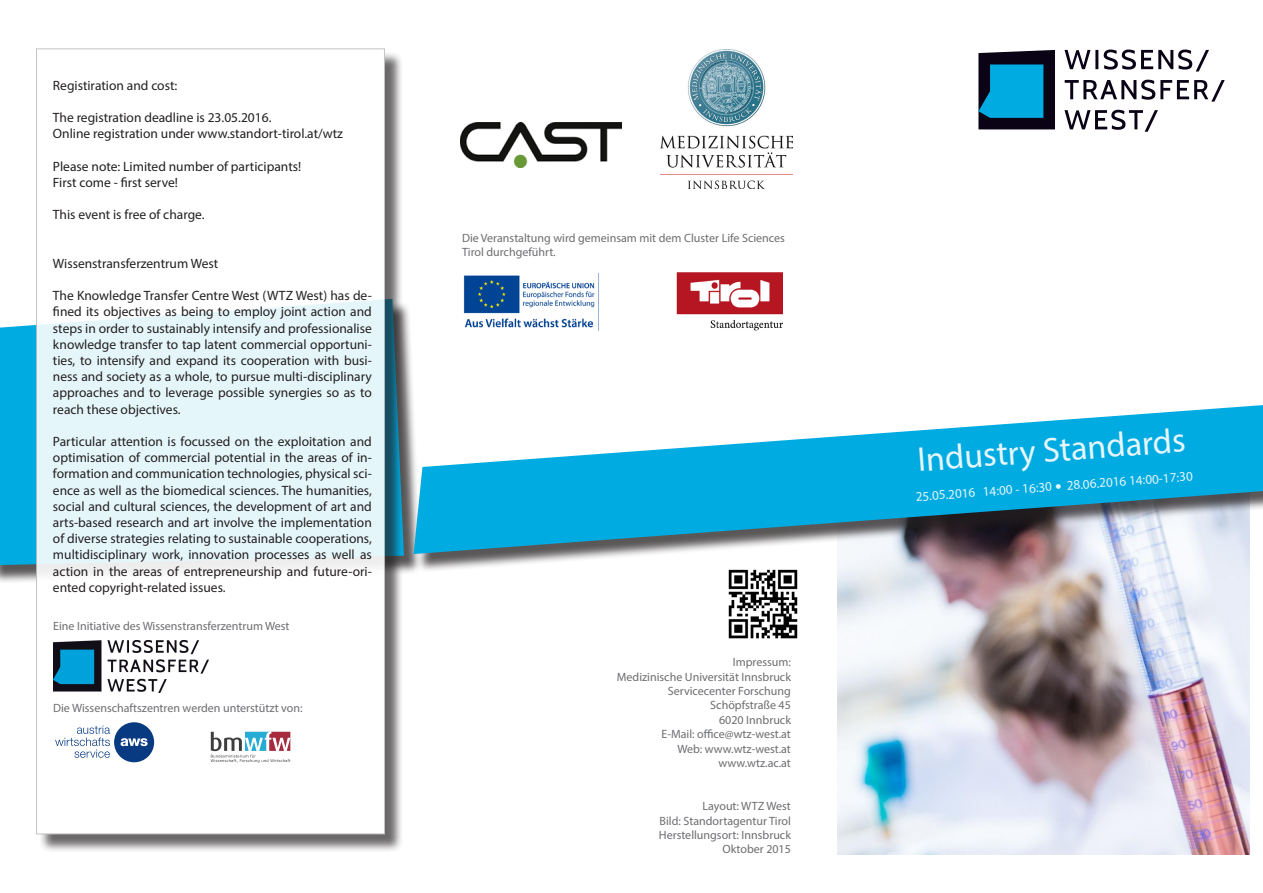
<style>
.page{position:relative;width:1263px;height:893px;background:#fff}
.page>*{position:absolute;margin:0;border:0;box-sizing:border-box;transform-origin:0 0}
.t1{font:34.5px "Myriad Pro";color:#fff}
.t2{font:13.5px/16.2px "Myriad Pro";color:#231f20;text-align:justify}
.t3{font:13.35px "Myriad Pro";color:#fff}
.t4{font:12px/14.4px "Myriad Pro";color:#6c6d70;text-align:right}
.s1{font-family:"Verdana"}
</style>
<div class="page">
<div style="left:0;top:302px;width:422px;height:282px;background:#231f20;opacity:.75"></div>
<svg style="left:0;top:302px;width:404px;height:263px;background:#1ab0e0"></svg>
<img style="left:838px;top:572px;width:411px;height:283px">
<div style="left:416px;top:404px;width:847px;height:168px;background:#231f20;opacity:.75"></div>
<svg style="left:413px;top:405px;width:850px;height:149px;fill:#00abe1"></svg>
<svg style="left:1064px;top:110px;width:94px;height:22px"></svg>
<svg style="left:1065px;top:80px;width:160px;height:22px"></svg>
<svg style="left:1064px;top:50px;width:145px;height:22px"></svg>
<svg style="left:978px;top:50px;width:77px;height:79px;background:#0b5b7f"></svg>
<img style="left:726px;top:567px;width:73px;height:72px">
<img style="left:660px;top:49px;width:132px;height:139px">
<img style="left:460px;top:122px;width:162px;height:45px">
<img style="left:463px;top:274px;width:136px;height:56px">
<img style="left:676px;top:273px;width:107px;height:58px">
<div style="left:38px;top:51px;width:365px;height:802px;background:#231f20;opacity:.75"></div>
<svg style="left:36px;top:48px;width:349px;height:786px"></svg>
<img style="left:53px;top:640px;width:155px;height:52px">
<svg style="left:55px;top:725px;width:55px;height:33px"></svg>
<div style="left:114px;top:722px;width:40px;height:40px;background:#073a81;border-radius:50%"></div>
<svg style="left:121px;top:738px;width:27px;height:8px"></svg>
<div style="left:201px;top:722px;width:99px;height:50px;background:#fff"></div>
<svg style="left:211px;top:732px;width:79px;height:31px"></svg>
<p class="t2" style="left:53px;top:77px;width:126px">Registiration and cost:</p>
<p class="t2" style="left:53px;top:109px;width:220px">The registration deadline is 23.05.2016.</p>
<p class="t2" style="left:53px;top:125px;width:291px">Online registration under www.standort-tirol.at/wtz</p>
<p class="t2" style="left:53px;top:158px;width:250px">Please note: Limited number of participants!</p>
<p class="t2" style="left:53px;top:174px;width:126px">First come - first serve!</p>
<p class="t2" style="left:53px;top:206px;width:153px">This event is free of charge.</p>
<p class="t2" style="left:53px;top:255px;width:167px">Wissenstransferzentrum West</p>
<p class="t2" style="left:53px;top:287px;width:320px">The Knowledge Transfer Centre West (WTZ West) has de&shy;fined its objectives as being to employ joint action and steps in order to sustainably intensify and professionalise knowledge transfer to tap latent commercial opportuni&shy;ties, to intensify and expand its cooperation with busi&shy;ness and society as a whole, to pursue multi-disciplinary approaches and to leverage possible synergies so as to reach these objectives.</p>
<p class="t2" style="left:53px;top:433px;width:320px">Particular attention is focussed on the exploitation and optimisation of commercial potential in the areas of in&shy;formation and communication technologies, physical sci&shy;ence as well as the biomedical sciences. The humanities, social and cultural sciences, the development of art and arts-based research and art involve the implementation of diverse strategies relating to sustainable cooperations, multidisciplinary work, innovation processes as well as action in the areas of entrepreneurship and future-ori&shy;ented copyright-related issues.</p>
<p class="t4" style="left:53px;top:618px;width:238px">Eine Initiative des Wissenstransferzentrum West</p>
<p class="t4" style="left:53px;top:700px;width:251px">Die Wissenschaftszentren werden unterstützt von:</p>
<p class="t4" style="left:462px;top:230px;width:324px;text-align:left">Die Veranstaltung wird gemeinsam mit dem Cluster Life Sciences<br>Tirol durchgeführt.</p>
<p class="t4" style="left:733px;top:655px;width:60px">Impressum:</p>
<p class="t4" style="left:617px;top:669px;width:176px">Medizinische Universität Innsbruck</p>
<p class="t4" style="left:668px;top:683px;width:125px">Servicecenter Forschung</p>
<p class="t4" style="left:710px;top:698px;width:82px">Schöpfstraße 45<br>6020 Innbruck</p>
<p class="t4" style="left:661px;top:727px;width:131px">E-Mail: office@wtz-west.at</p>
<p class="t4" style="left:677px;top:741px;width:115px">Web: www.wtz-west.at www.wtz.ac.at</p>
<p class="t4" style="left:702px;top:799px;width:90px">Layout: WTZ West</p>
<p class="t4" style="left:660px;top:813px;width:133px">Bild: Standortagentur Tirol</p>
<p class="t4" style="left:659px;top:827px;width:134px">Herstellungsort: Innsbruck</p>
<p class="t4" style="left:723px;top:842px;width:70px">Oktober 2015</p>
<h1 class="t1" style="left:916px;top:438px;width:270px;rotate:-4deg">Industry Standards</h1>
<p class="t3" style="left:915px;top:488px;width:279px;rotate:-4deg">25.05.2016 14:00 - 16:30 <span class="s1">•</span> 28.06.2016 14:00-17:30</p>
</div>
